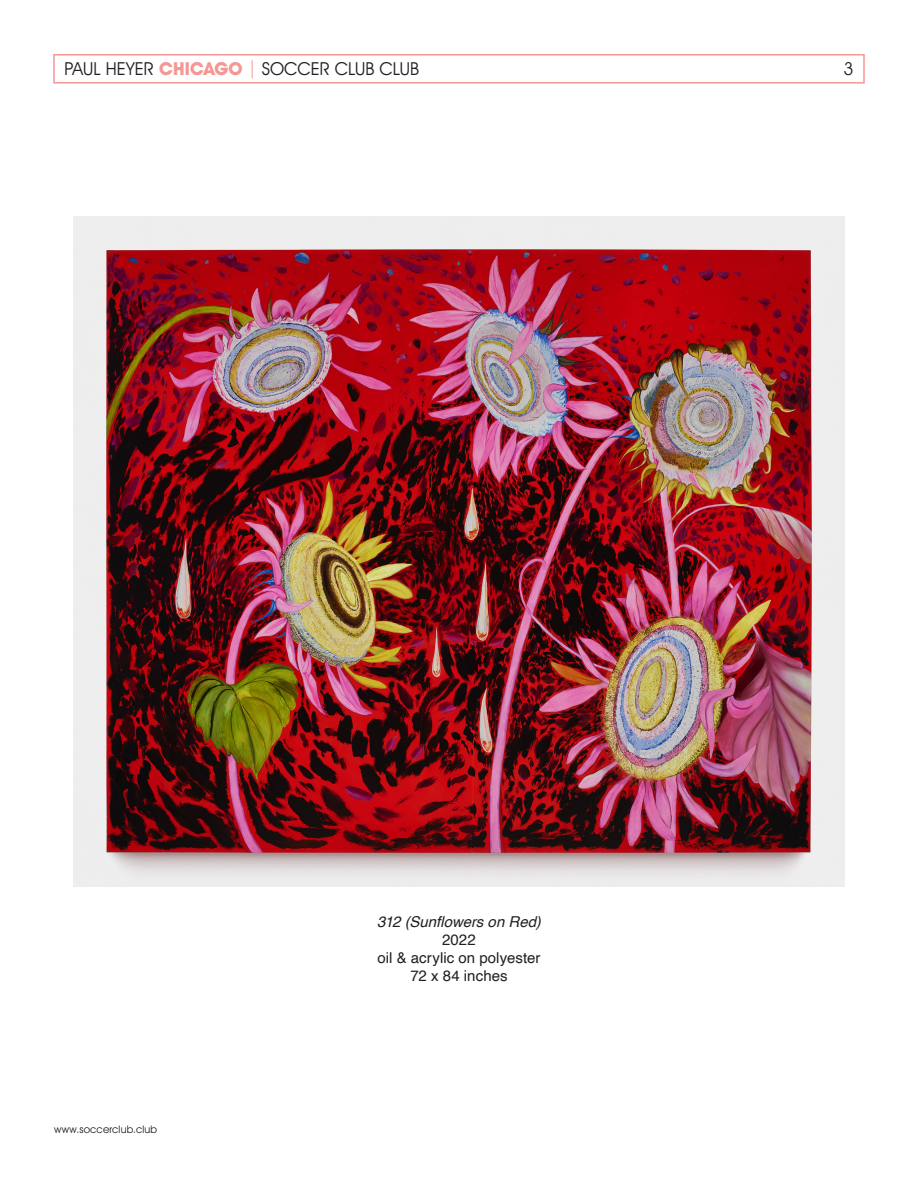
<style>
.page{position:relative;width:918px;height:1188px;background:#fff}
.page>*{position:absolute;margin:0;border:0;box-sizing:border-box;transform-origin:0 0}
.t1{font:18px "Avant Garde IT Cby BT";letter-spacing:-.01em;color:#231f20}
.t2{font:15px "Helvetica";letter-spacing:.005em;color:#231f20}
.t3{font:italic 15px "Helvetica";color:#231f20}
.t4{font:10.5px "Avant Garde IT Cby BT";letter-spacing:.02em;color:#231f20}
.s1{font-weight:700;color:#f59795}
.s2{color:#f59795}
</style>
<div class="page">
<div style="left:53px;top:54px;width:812px;height:30px;border:2px solid #f59795"></div>
<img style="left:73px;top:216px;width:772px;height:670px">
<p class="t1" style="left:64px;top:58px;width:356px">PAUL HEYER <span class="s1">CHICAGO</span> <span class="s2">|</span> SOCCER CLUB CLUB</p>
<p class="t1" style="left:843px;top:58px;width:12px">3</p>
<p class="t4" style="left:54px;top:1123px;width:105px">www.soccerclub.club</p>
<p class="t3" style="left:377px;top:910px;width:165px">312 (Sunflowers on Red)</p>
<p class="t2" style="left:442px;top:929px;width:35px">2022</p>
<p class="t2" style="left:378px;top:947px;width:164px">oil &amp; acrylic on polyester</p>
<p class="t2" style="left:410px;top:965px;width:99px">72 x 84 inches</p>
</div>
